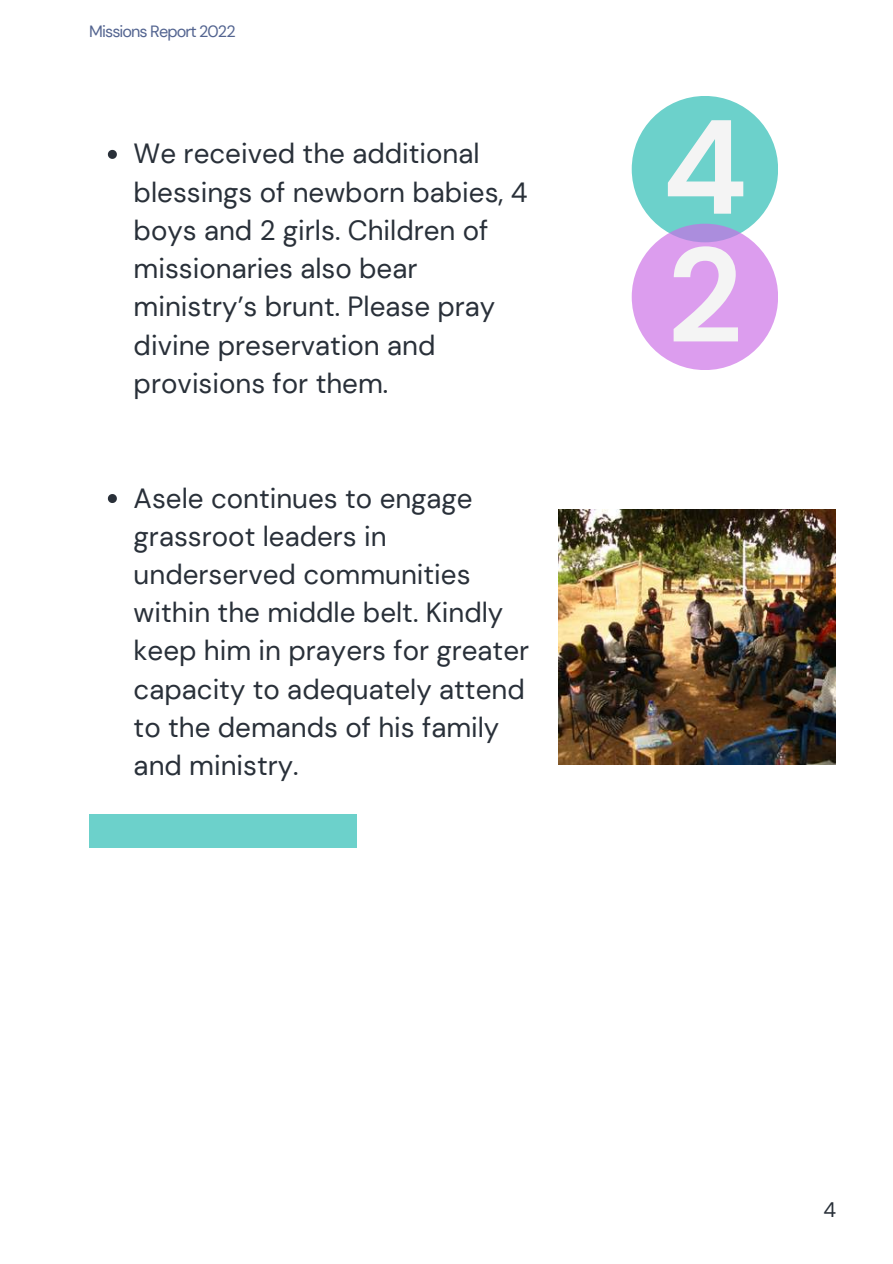
<style>
.page{position:relative;width:893px;height:1264px;background:#fff}
.page>*{position:absolute;margin:0;border:0;box-sizing:border-box;transform-origin:0 0}
.t1{font:700 133.5px/127.6px "DM Sans";color:#f4f4f4}
.t2{font:27.75px/38.2px "DM Sans";color:#293039}
.t3{font:21px "DM Sans";color:#293039}
.t4{font:16.35px "DM Sans";letter-spacing:-.055em;color:#536490}
</style>
<div class="page">
<div style="left:89px;top:814px;width:268px;height:33px;background:#6cd1cb"></div>
<div style="left:631px;top:96px;width:147px;height:146px;background:#6cd1cb;border-radius:50%"></div>
<div style="left:631px;top:224px;width:147px;height:146px;background:#dc9dee;border-radius:50%"></div>
<img style="left:558px;top:509px;width:277px;height:255px">
<svg style="left:108px;top:150px;width:9px;height:9px"></svg>
<svg style="left:108px;top:494px;width:9px;height:9px"></svg>
<p class="t4" style="left:89px;top:21px;width:148px">Missions Report 2022</p>
<p class="t2" style="left:134px;top:135px;width:395px">We received the additional blessings of newborn babies, 4 boys and 2 girls. Children of missionaries also bear ministry’s brunt. Please pray divine preservation and provisions for them.</p>
<p class="t2" style="left:134px;top:479px;width:397px">Asele continues to engage grassroot leaders in underserved communities within the middle belt. Kindly keep him in prayers for greater capacity to adequately attend to the demands of his family and ministry.</p>
<h1 class="t1" style="left:662px;top:104px;width:87px">4<br>2</h1>
<p class="t3" style="left:823px;top:1195px;width:14px">4</p>
</div>
